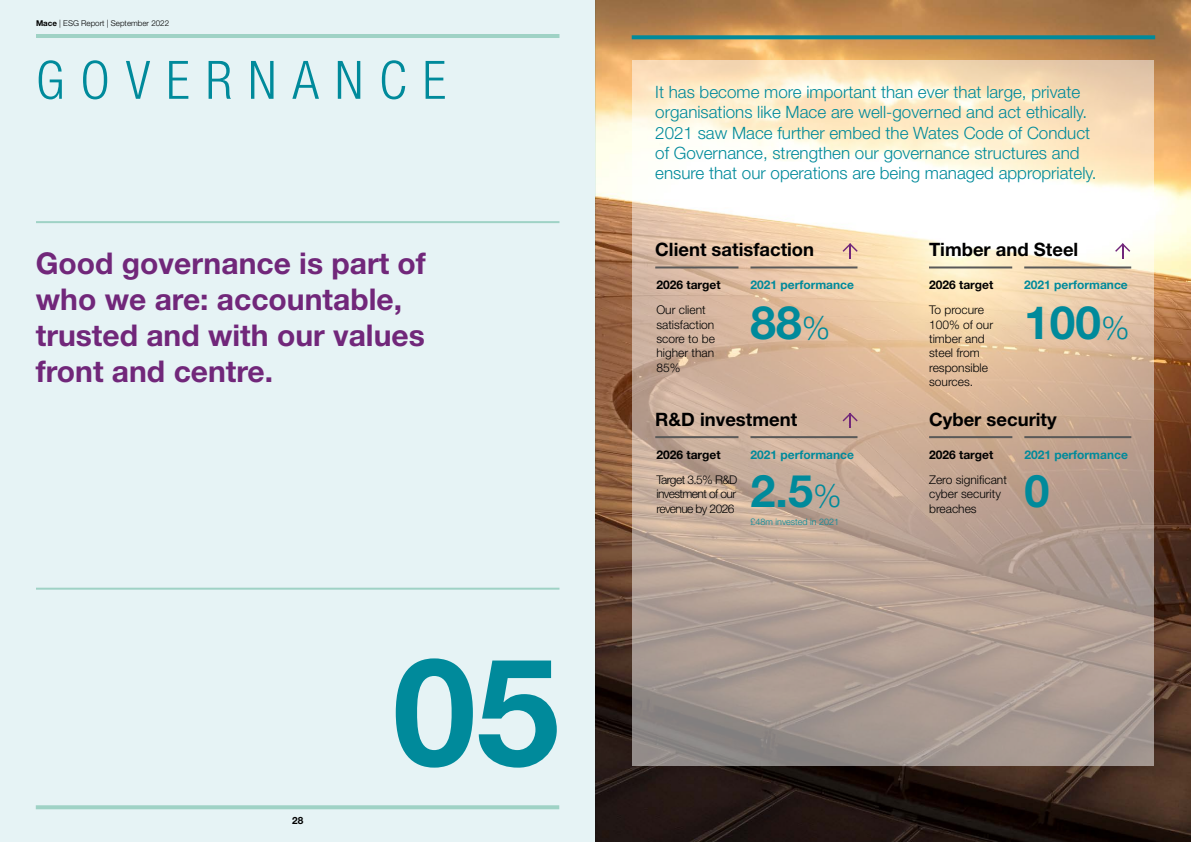
<style>
.page{position:relative;width:1191px;height:842px;background:#fff}
.page>*{position:absolute;margin:0;border:0;box-sizing:border-box;transform-origin:0 0}
.t1{font:700 150px "Helvetica Neue LT Std";color:#008a9b}
.t2{font:300 condensed 53px "Helvetica Neue LT Std";letter-spacing:.3em;color:#008a9b}
.t3{font:700 46px "Helvetica Neue LT Std";color:#008a9b}
.t4{font:700 45px "Helvetica Neue LT Std";color:#008a9b}
.t5{font:700 30px/36px "Helvetica Neue LT Std";color:#71277a}
.t6{font:700 18.5px "Helvetica Neue LT Std";color:#000}
.t7{font:300 17px/20.4px "Helvetica Neue LT Std";color:#008a9b}
.t8{font:300 12px/14.4px "Helvetica Neue LT Std";color:#000}
.t9{font:700 12px "Helvetica Neue LT Std";color:#008a9b}
.t10{font:700 12px "Helvetica Neue LT Std";color:#000}
.t11{font:700 10px "Helvetica Neue LT Std";color:#000}
.t12{font:300 9px "Helvetica Neue LT Std";color:#008a9b}
.t13{font:300 8px "Helvetica Neue LT Std";color:#000}
.s1{font-weight:700}
.s2{font-weight:300;font-size:32px}
</style>
<div class="page">
<div style="left:0;top:0;width:595px;height:842px;background:#e6f3f5"></div>
<hr style="left:36px;top:34px;width:523px;height:4px;background:#9fd2c5">
<svg style="left:36px;top:805px;width:523px;height:4px;background:#a4d4c8"></svg>
<hr style="left:36px;top:588px;width:523px;height:2px;background:#9fd2c5">
<hr style="left:36px;top:221px;width:523px;height:2px;background:#9fd2c5">
<img style="left:595px;top:0;width:596px;height:842px">
<svg style="left:631px;top:35px;width:524px;height:4px;background:#0f8a95"></svg>
<svg style="left:632px;top:60px;width:522px;height:705px;background:#d1bcaa"></svg>
<hr style="left:655px;top:266px;width:83px;height:2px;background:#595958">
<hr style="left:750px;top:266px;width:107px;height:2px;background:#595958">
<hr style="left:655px;top:436px;width:83px;height:2px;background:#595958">
<hr style="left:750px;top:436px;width:107px;height:2px;background:#595958">
<hr style="left:929px;top:266px;width:83px;height:2px;background:#595958">
<hr style="left:1024px;top:266px;width:107px;height:2px;background:#595958">
<hr style="left:929px;top:436px;width:83px;height:2px;background:#595958">
<hr style="left:1024px;top:436px;width:107px;height:2px;background:#595958">
<svg style="left:842px;top:413px;width:15px;height:15px"></svg>
<svg style="left:842px;top:243px;width:15px;height:15px"></svg>
<svg style="left:1115px;top:243px;width:15px;height:15px"></svg>
<p class="t13" style="left:36px;top:18px;width:135px"><span class="s1">Mace</span> | ESG Report | September 2022</p>
<h2 class="t2" style="left:36px;top:50px;width:412px">GOVERNANCE</h2>
<h3 class="t5" style="left:36px;top:245px;width:391px">Good governance is part of who we are: accountable, trusted and with our values front and centre.</h3>
<p class="t11" style="left:292px;top:814px;width:13px">28</p>
<h1 class="t1" style="left:392px;top:619px;width:168px">05</h1>
<p class="t7" style="left:655px;top:81px;width:443px">It has become more important than ever that large, private organisations like Mace are well-governed and act ethically.<br>2021 saw Mace further embed the Wates Code of Conduct of Governance, strengthen our governance structures and ensure that our operations are being managed appropriately.</p>
<p class="t6" style="left:655px;top:238px;width:160px">Client satisfaction</p>
<p class="t6" style="left:929px;top:238px;width:151px">Timber and Steel</p>
<p class="t10" style="left:656px;top:278px;width:66px">2026 target</p>
<p class="t9" style="left:750px;top:278px;width:105px">2021 performance</p>
<p class="t10" style="left:929px;top:278px;width:66px">2026 target</p>
<p class="t9" style="left:1024px;top:278px;width:105px">2021 performance</p>
<p class="t8" style="left:656px;top:302px;width:60px">Our client satisfaction score to be higher than<br>85%</p>
<h3 class="t3" style="left:750px;top:294px;width:81px">88<span class="s2">%</span></h3>
<p class="t8" style="left:929px;top:302px;width:66px">To procure<br>100% of our timber and steel from responsible sources.</p>
<h3 class="t3" style="left:1024px;top:294px;width:107px">100<span class="s2">%</span></h3>
<p class="t6" style="left:655px;top:408px;width:143px">R&amp;D investment</p>
<p class="t6" style="left:929px;top:408px;width:129px">Cyber security</p>
<p class="t10" style="left:656px;top:447px;width:66px">2026 target</p>
<p class="t9" style="left:750px;top:447px;width:105px">2021 performance</p>
<p class="t10" style="left:929px;top:447px;width:66px">2026 target</p>
<p class="t9" style="left:1024px;top:447px;width:105px">2021 performance</p>
<p class="t8" style="left:656px;top:472px;width:82px;text-align:justify">Target 3.5% R&amp;D investment of our revenue by 2026</p>
<h3 class="t4" style="left:750px;top:464px;width:92px">2.5<span class="s2">%</span></h3>
<p class="t12" style="left:750px;top:516px;width:90px">£48m invested in 2021</p>
<p class="t8" style="left:929px;top:472px;width:79px">Zero significant cyber security breaches</p>
<h3 class="t4" style="left:1024px;top:464px;width:27px">0</h3>
</div>
